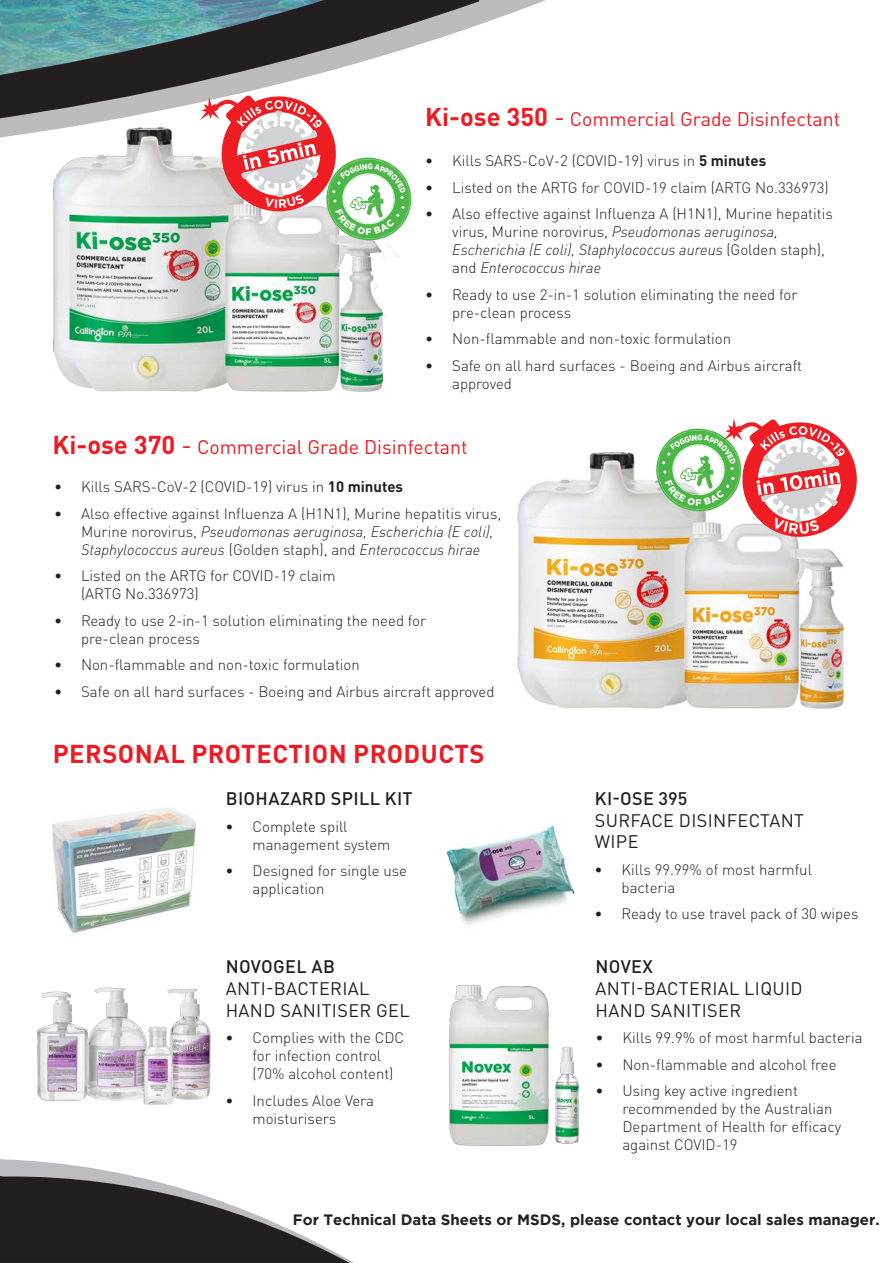
<style>
.page{position:relative;width:893px;height:1263px;background:#fff}
.page>*{position:absolute;margin:0;border:0;box-sizing:border-box;transform-origin:0 0}
.t1{font:700 25.5px "DIN Pro";letter-spacing:.02em;color:#ed1c24}
.t2{font:19.5px "DIN Pro";color:#ed1c24}
.t3{font:18px/21.6px "DIN Pro";letter-spacing:.02em;color:#231f20}
.t4{font:500 18px "DIN Pro";letter-spacing:.02em;color:#231f20}
.t5{font:300 15px/18px "DIN Pro";color:#231f20}
.t6{font:700 15px "Gotham";color:#231f20}
.t7{font:900 9.3px "Gotham";color:#fff}
.s1{font-weight:700;font-size:25.5px}
.s2{font-size:25.5px}
.s3{font-weight:700}
.s4{font-style:italic}
.s5{font-weight:500}
</style>
<div class="page">
<svg style="left:479px;top:0;width:67px;height:25px"></svg>
<svg style="left:0;top:0;width:479px;height:138px"></svg>
<svg style="left:0;top:1159px;width:354px;height:104px"></svg>
<img style="left:517px;top:451px;width:329px;height:258px">
<img style="left:37px;top:987px;width:174px;height:118px">
<img style="left:449px;top:985px;width:130px;height:161px">
<img style="left:48px;top:122px;width:351px;height:273px">
<img style="left:445px;top:825px;width:130px;height:100px">
<img style="left:52px;top:807px;width:144px;height:126px">
<svg style="left:652px;top:418px;width:205px;height:119px"></svg>
<svg style="left:200px;top:94px;width:215px;height:151px"></svg>
<p class="t7" style="left:365px;top:226px;width:8px">F</p>
<p class="t2" style="left:425px;top:104px;width:416px"><span class="s1">Ki-ose 350</span> <span class="s2">-</span> Commercial Grade Disinfectant</p>
<p class="t5" style="left:425px;top:150px;width:342px">• Kills SARS-CoV-2 (COVID-19) virus in <span class="s3">5 minutes</span></p>
<p class="t5" style="left:425px;top:177px;width:405px">• Listed on the ARTG for COVID-19 claim (ARTG No.336973)</p>
<p class="t5" style="left:452px;top:203px;width:382px;text-indent:-27px">• Also effective against Influenza A (H1N1), Murine hepatitis virus, Murine norovirus, <span class="s4">Pseudomonas aeruginosa, Escherichia (E coli), Staphylococcus aureus</span> (Golden staph), and <span class="s4">Enterococcus hirae</span></p>
<p class="t5" style="left:452px;top:284px;width:347px;text-indent:-27px">• Ready to use 2-in-1 solution eliminating the need for pre-clean process</p>
<p class="t5" style="left:425px;top:328px;width:307px">• Non-flammable and non-toxic formulation</p>
<p class="t5" style="left:452px;top:355px;width:351px;text-indent:-27px">• Safe on all hard surfaces - Boeing and Airbus aircraft approved</p>
<p class="t2" style="left:52px;top:432px;width:416px"><span class="s1">Ki-ose 370</span> <span class="s2">-</span> Commercial Grade Disinfectant</p>
<p class="t5" style="left:54px;top:476px;width:351px">• Kills SARS-CoV-2 (COVID-19) virus in <span class="s3">10 minutes</span></p>
<p class="t5" style="left:81px;top:503px;width:422px;text-indent:-27px">• Also effective against Influenza A (H1N1), Murine hepatitis virus,<br>Murine norovirus, <span class="s4">Pseudomonas aeruginosa, Escherichia (E coli),<br>Staphylococcus aureus</span> (Golden staph), and <span class="s4">Enterococcus hirae</span></p>
<p class="t5" style="left:81px;top:565px;width:256px;text-indent:-27px">• Listed on the ARTG for COVID-19 claim (ARTG No.336973)</p>
<p class="t5" style="left:81px;top:610px;width:347px;text-indent:-27px">• Ready to use 2-in-1 solution eliminating the need for pre-clean process</p>
<p class="t5" style="left:54px;top:654px;width:307px">• Non-flammable and non-toxic formulation</p>
<p class="t5" style="left:54px;top:681px;width:442px">• Safe on all hard surfaces - Boeing and Airbus aircraft approved</p>
<p class="t1" style="left:53px;top:732px;width:433px">PERSONAL PROTECTION PRODUCTS</p>
<p class="t4" style="left:226px;top:784px;width:189px">BIOHAZARD SPILL KIT</p>
<p class="t5" style="left:253px;top:816px;width:139px;text-indent:-27px">• Complete spill management system</p>
<p class="t5" style="left:253px;top:860px;width:156px;text-indent:-27px">• Designed for single use application</p>
<p class="t3" style="left:226px;top:954px;width:185px"><span class="s5">NOVOGEL AB<br></span>ANTI-BACTERIAL<br>HAND SANITISER GEL</p>
<p class="t5" style="left:253px;top:1027px;width:153px;text-indent:-27px">• Complies with the CDC for infection control (70% alcohol content)</p>
<p class="t5" style="left:253px;top:1090px;width:123px;text-indent:-27px">• Includes Aloe Vera moisturisers</p>
<p class="t7" style="left:695px;top:497px;width:8px">F</p>
<p class="t3" style="left:595px;top:786px;width:211px"><span class="s5">KI-OSE 395<br></span>SURFACE DISINFECTANT<br>WIPE</p>
<p class="t5" style="left:622px;top:859px;width:192px;text-indent:-27px">• Kills 99.99% of most harmful bacteria</p>
<p class="t5" style="left:595px;top:904px;width:265px">• Ready to use travel pack of 30 wipes</p>
<p class="t4" style="left:596px;top:952px;width:59px">NOVEX</p>
<p class="t3" style="left:596px;top:976px;width:209px">ANTI-BACTERIAL LIQUID<br>HAND SANITISER</p>
<p class="t5" style="left:595px;top:1027px;width:269px">• Kills 99.9% of most harmful bacteria</p>
<p class="t5" style="left:595px;top:1054px;width:243px">• Non-flammable and alcohol free</p>
<p class="t5" style="left:622px;top:1080px;width:220px;text-indent:-27px">• Using key active ingredient recommended by the Australian<br>Department of Health for efficacy against COVID-19</p>
<p class="t6" style="left:293px;top:1211px;width:588px">For Technical Data Sheets or MSDS, please contact your local sales manager.</p>
</div>
